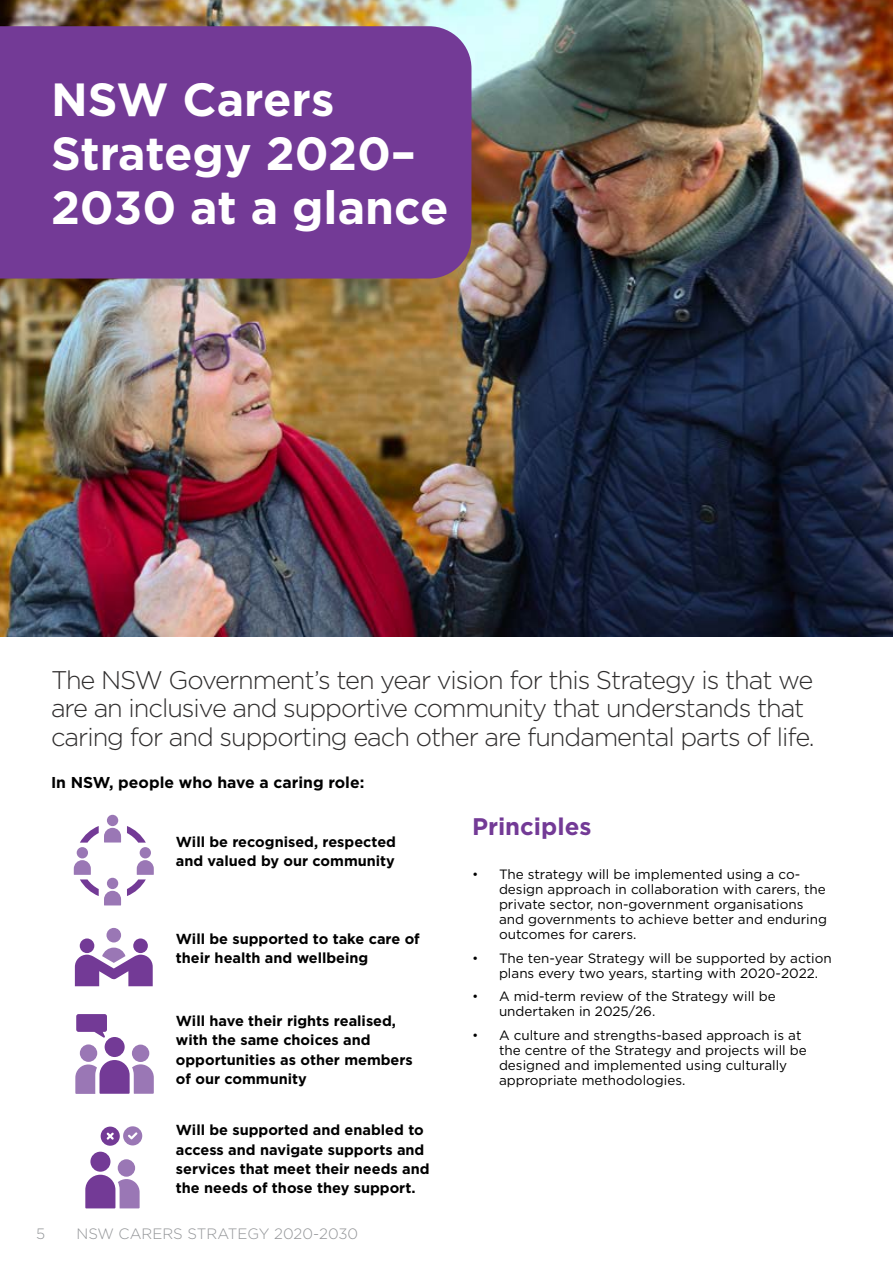
<style>
.page{position:relative;width:893px;height:1263px;background:#fff}
.page>*{position:absolute;margin:0;border:0;box-sizing:border-box;transform-origin:0 0}
.t1{font:700 46.5px/54px "Gotham";color:#fff}
.Intro_copy{font:300 25.5px/28.5px "Gotham";letter-spacing:-.04em;color:#2e2c2c}
.t2{font:700 24px "Gotham";color:#733a96}
.Body{font:700 15.75px "Gotham";color:#000}
.t3{font:300 15px "Gotham";color:#939598}
.Body-2{font:700 14.55px/19.4px "Gotham";color:#000}
.t4{font:13.5px/15px "Gotham";color:#000101}
.s1{font-weight:300}
</style>
<div class="page">
<img style="left:0;top:0;width:893px;height:636px">
<div style="left:0;top:26px;width:471px;height:253px;background:#733a96"></div>
<div style="left:106px;top:928px;width:15px;height:14px;background:#9a77b5;border-radius:50%"></div>
<div style="left:80px;top:938px;width:14px;height:15px;background:#733a96;border-radius:50%"></div>
<div style="left:133px;top:938px;width:15px;height:15px;background:#733a96;border-radius:50%"></div>
<svg style="left:75px;top:947px;width:78px;height:39px"></svg>
<div style="left:80px;top:1044px;width:17px;height:18px;background:#9a77b5;border-radius:50%"></div>
<svg style="left:75px;top:1060px;width:79px;height:34px"></svg>
<div style="left:132px;top:1044px;width:17px;height:18px;background:#9a77b5;border-radius:50%"></div>
<svg style="left:76px;top:1014px;width:31px;height:24px"></svg>
<div style="left:105px;top:1037px;width:20px;height:20px;background:#733a96;border-radius:50%"></div>
<div style="left:107px;top:815px;width:11px;height:11px;background:#9a77b5;border-radius:50%"></div>
<svg style="left:74px;top:826px;width:80px;height:79px"></svg>
<svg style="left:85px;top:1175px;width:55px;height:33px"></svg>
<div style="left:118px;top:1159px;width:17px;height:18px;background:#9a77b5;border-radius:50%"></div>
<div style="left:90px;top:1152px;width:20px;height:20px;background:#733a96;border-radius:50%"></div>
<svg style="left:101px;top:1126px;width:41px;height:20px"></svg>
<h1 class="t1" style="left:51px;top:72px;width:399px">NSW Carers<br>Strategy 2020–<br>2030 at a glance</h1>
<p class="Intro_copy" style="left:51px;top:665px;width:765px">The NSW Government’s ten year vision for this Strategy is that we are an inclusive and supportive community that understands that caring for and supporting each other are fundamental parts of life.</p>
<p class="Body" style="left:51px;top:773px;width:315px">In NSW, people who have a caring role:</p>
<p class="Body-2" style="left:176px;top:831px;width:222px">Will be recognised, respected and valued by our community</p>
<p class="Body-2" style="left:176px;top:928px;width:245px">Will be supported to take care of their health and wellbeing</p>
<p class="Body-2" style="left:176px;top:1011px;width:238px">Will have their rights realised, with the same choices and opportunities as other members of our community</p>
<p class="Body-2" style="left:176px;top:1120px;width:255px">Will be supported and enabled to access and navigate supports and services that meet their needs and the needs of those they support.</p>
<p class="t3" style="left:36px;top:1225px;width:11px">5</p>
<p class="t3" style="left:77px;top:1225px;width:283px">NSW CARERS STRATEGY 2020-2030</p>
<h2 class="t2" style="left:472px;top:812px;width:121px">Principles</h2>
<p class="t4" style="left:499px;top:867px;width:329px;text-indent:-27px"><span class="s1">•</span> The strategy will be implemented using a co&shy;design approach in collaboration with carers, the private sector, non-government organisations and governments to achieve better and enduring outcomes for carers.</p>
<p class="t4" style="left:499px;top:950px;width:334px;text-indent:-27px"><span class="s1">•</span> The ten-year Strategy will be supported by action plans every two years, starting with 2020-2022.</p>
<p class="t4" style="left:499px;top:989px;width:278px;text-indent:-27px"><span class="s1">•</span> A mid-term review of the Strategy will be undertaken in 2025/26.</p>
<p class="t4" style="left:499px;top:1027px;width:309px;text-indent:-27px"><span class="s1">•</span> A culture and strengths-based approach is at the centre of the Strategy and projects will be designed and implemented using culturally appropriate methodologies.</p>
</div>
